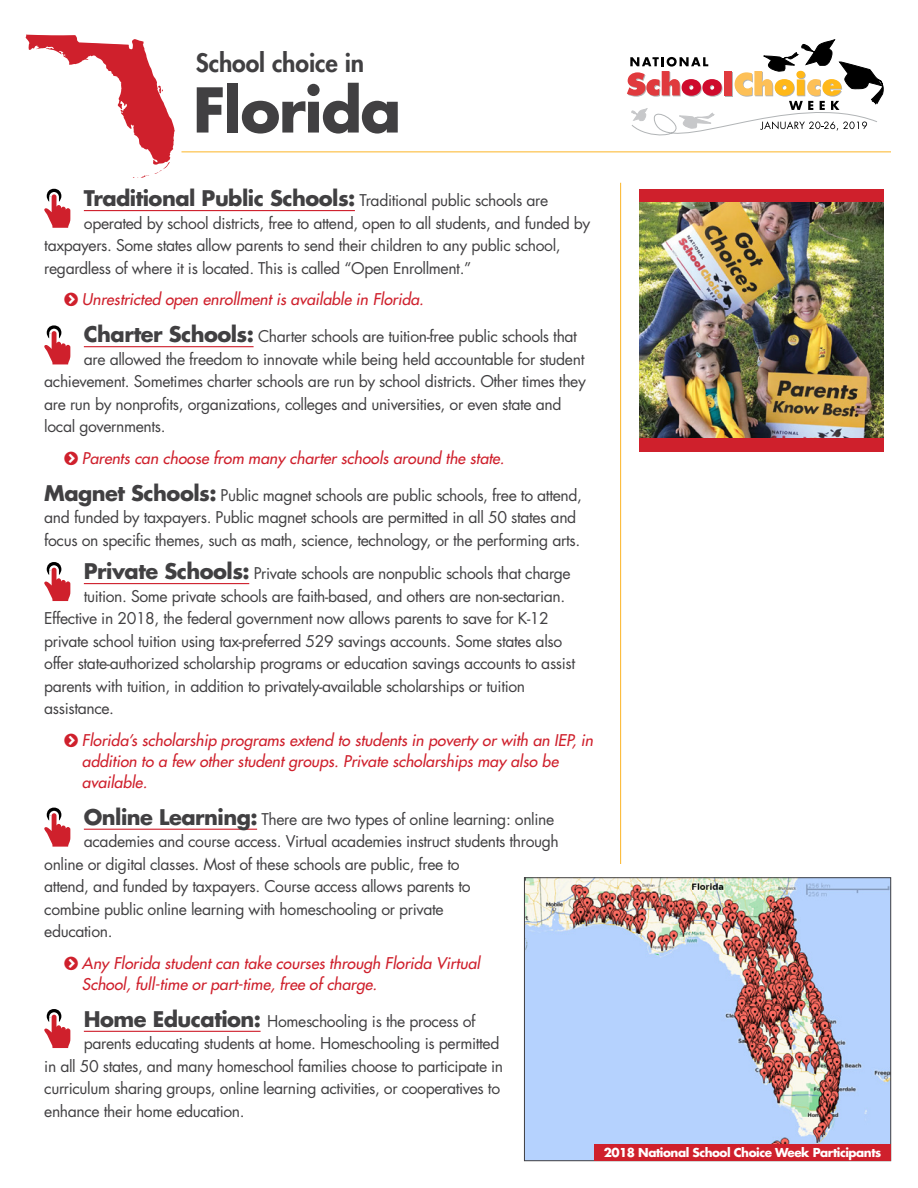
<style>
.page{position:relative;width:918px;height:1188px;background:#fff}
.page>*{position:absolute;margin:0;border:0;box-sizing:border-box;transform-origin:0 0}
.t1{font:700 60px "Futura Std";letter-spacing:-.025em;color:#414042}
.t2{font:800 24.75px "Futura Std";letter-spacing:-.005em;color:#414042}
.t3{font:15.75px/22.5px "Futura Std";letter-spacing:-.025em;color:#414042}
.t4{font:italic 500 15.75px/21px "Futura Std";color:#cf202c}
.t5{font:700 12px "Futura Std";letter-spacing:-.04em;color:#fff}
.s1{font-weight:700;font-size:21px}
</style>
<div class="page">
<hr style="left:620px;top:183px;width:1px;height:681px;background:#fcb526">
<hr style="left:182px;top:152px;width:709px;height:1px;background:#fcb526">
<div style="left:639px;top:189px;width:245px;height:262px;background:#cf202c"></div>
<img style="left:639px;top:203px;width:245px;height:234px">
<img style="left:526px;top:879px;width:363px;height:280px">
<hr style="left:84px;top:210px;width:271px;height:1px;background:#cf202c">
<hr style="left:84px;top:346px;width:170px;height:1px;background:#cf202c">
<hr style="left:84px;top:583px;width:165px;height:1px;background:#cf202c">
<hr style="left:84px;top:829px;width:173px;height:1px;background:#cf202c">
<hr style="left:84px;top:1031px;width:177px;height:1px;background:#cf202c">
<div style="left:594px;top:1144px;width:297px;height:17px;background:#cf202c"></div>
<svg style="left:44px;top:189px;width:26px;height:39px"></svg>
<svg style="left:44px;top:325px;width:26px;height:39px"></svg>
<svg style="left:44px;top:562px;width:26px;height:39px"></svg>
<svg style="left:44px;top:808px;width:26px;height:39px"></svg>
<svg style="left:44px;top:1009px;width:26px;height:39px"></svg>
<svg style="left:26px;top:35px;width:149px;height:143px"></svg>
<svg style="left:627px;top:39px;width:257px;height:97px"></svg>
<h2 class="t2" style="left:196px;top:47px;width:170px">School choice in</h2>
<h1 class="t1" style="left:193px;top:70px;width:210px">Florida</h1>
<p class="t3" style="left:84px;top:189px;width:466px"><span class="s1">Traditional Public Schools:</span> Traditional public schools are</p>
<p class="t3" style="left:84px;top:212px;width:508px">operated by school districts, free to attend, open to all students, and funded by</p>
<p class="t3" style="left:44px;top:234px;width:518px">taxpayers. Some states allow parents to send their children to any public school,</p>
<p class="t3" style="left:44px;top:257px;width:429px">regardless of where it is located. This is called “Open Enrollment.”</p>
<p class="t4" style="left:82px;top:289px;width:343px">Unrestricted open enrollment is available in Florida.</p>
<p class="t3" style="left:84px;top:325px;width:495px"><span class="s1">Charter Schools:</span> Charter schools are tuition-free public schools that</p>
<p class="t3" style="left:84px;top:348px;width:502px">are allowed the freedom to innovate while being held accountable for student</p>
<p class="t3" style="left:44px;top:370px;width:543px">achievement. Sometimes charter schools are run by school districts. Other times they</p>
<p class="t3" style="left:44px;top:393px;width:519px">are run by nonprofits, organizations, colleges and universities, or even state and</p>
<p class="t3" style="left:44px;top:415px;width:123px">local governments.</p>
<p class="t4" style="left:82px;top:448px;width:424px">Parents can choose from many charter schools around the state.</p>
<p class="t3" style="left:44px;top:484px;width:539px"><span class="s1">Magnet Schools:</span> Public magnet schools are public schools, free to attend, and funded by taxpayers. Public magnet schools are permitted in all 50 states and focus on specific themes, such as math, science, technology, or the performing arts.</p>
<p class="t3" style="left:84px;top:562px;width:488px"><span class="s1">Private Schools:</span> Private schools are nonpublic schools that charge</p>
<p class="t3" style="left:84px;top:585px;width:483px">tuition. Some private schools are faith-based, and others are non-sectarian.</p>
<p class="t3" style="left:44px;top:607px;width:506px">Effective in 2018, the federal government now allows parents to save for K-12</p>
<p class="t3" style="left:44px;top:630px;width:519px">private school tuition using tax-preferred 529 savings accounts. Some states also</p>
<p class="t3" style="left:44px;top:652px;width:532px">offer state-authorized scholarship programs or education savings accounts to assist</p>
<p class="t3" style="left:44px;top:675px;width:482px">parents with tuition, in addition to privately-available scholarships or tuition</p>
<p class="t3" style="left:44px;top:697px;width:71px">assistance.</p>
<p class="t4" style="left:82px;top:730px;width:513px">Florida’s scholarship programs extend to students in poverty or with an IEP, in addition to a few other student groups. Private scholarships may also be available.</p>
<p class="t3" style="left:84px;top:808px;width:472px"><span class="s1">Online Learning:</span> There are two types of online learning: online</p>
<p class="t3" style="left:84px;top:830px;width:477px">academies and course access. Virtual academies instruct students through</p>
<p class="t3" style="left:44px;top:853px;width:417px">online or digital classes. Most of these schools are public, free to</p>
<p class="t3" style="left:44px;top:875px;width:428px">attend, and funded by taxpayers. Course access allows parents to</p>
<p class="t3" style="left:44px;top:898px;width:401px">combine public online learning with homeschooling or private</p>
<p class="t3" style="left:44px;top:920px;width:70px">education.</p>
<p class="t4" style="left:82px;top:953px;width:400px">Any Florida student can take courses through Florida Virtual<br>School, full-time or part-time, free of charge.</p>
<p class="t3" style="left:84px;top:1010px;width:393px"><span class="s1">Home Education:</span> Homeschooling is the process of</p>
<p class="t3" style="left:84px;top:1032px;width:417px">parents educating students at home. Homeschooling is permitted</p>
<p class="t3" style="left:44px;top:1055px;width:461px">in all 50 states, and many homeschool families choose to participate in</p>
<p class="t3" style="left:44px;top:1077px;width:457px">curriculum sharing groups, online learning activities, or cooperatives to</p>
<p class="t3" style="left:44px;top:1100px;width:202px">enhance their home education.</p>
<p class="t5" style="left:604px;top:1145px;width:279px">2018 National School Choice Week Participants</p>
</div>
